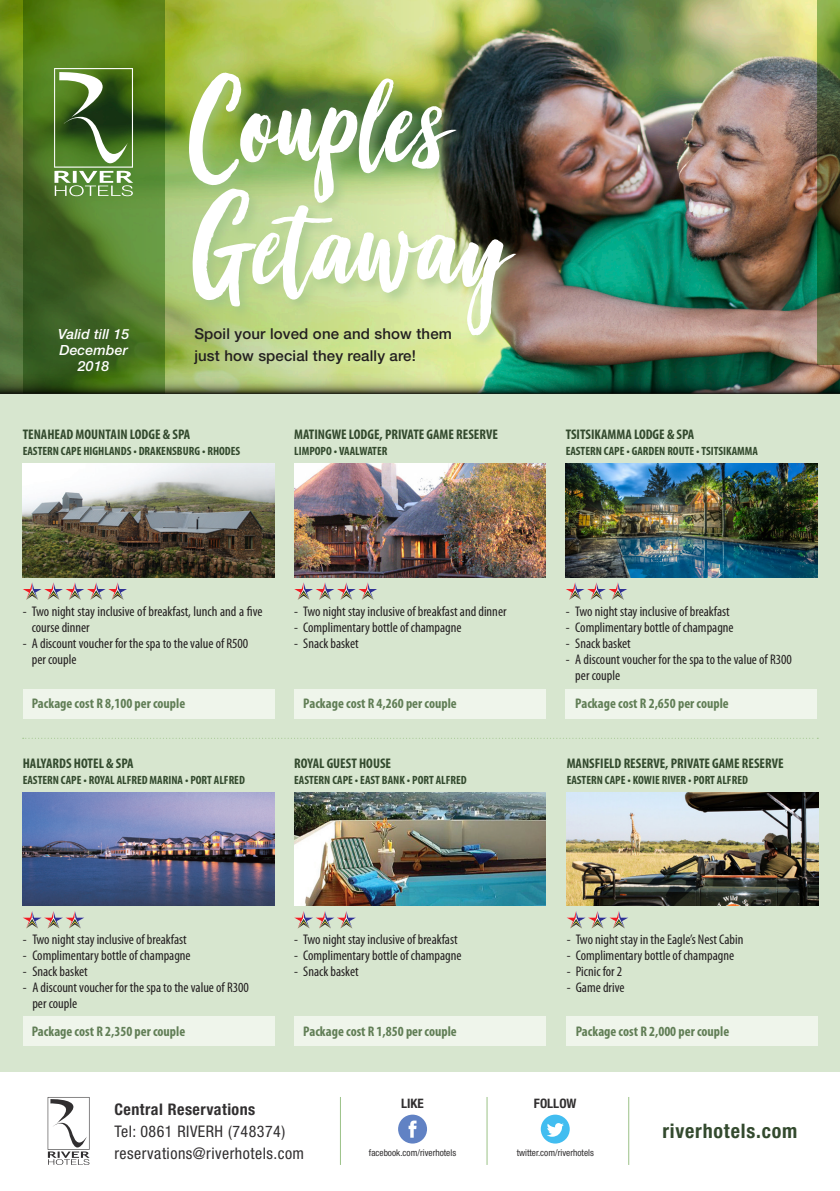
<style>
.page{position:relative;width:840px;height:1191px;background:#fff}
.page>*{position:absolute;margin:0;border:0;box-sizing:border-box;transform-origin:0 0}
.t1{font:132px "Good Vibes";color:#fff}
.t2{font:700 condensed 20px "Helvetica Neue LT Std";letter-spacing:.04em;color:#334a2e}
.t3{font:condensed 16px "Helvetica Neue LT Std";letter-spacing:.03em;color:#312f30}
.t4{font:700 condensed 16px "Helvetica Neue LT Std";letter-spacing:.03em;color:#312f30}
.t5{font:500 15px/22px "Helvetica Neue LT Std";letter-spacing:.01em;color:#231f20}
.t6{font:condensed 14px/16px "Myriad Pro";color:#231f20}
.t7{font:700 condensed 14px "Myriad Pro";color:#617e56}
.t8{font:700 condensed 14px "Myriad Pro";color:#334a2e}
.t9{font:italic 500 14px/16px "Helvetica Neue LT Std";letter-spacing:.01em;color:#fff;text-align:center}
.t10{font:700 condensed 13px "Helvetica Neue LT Std";color:#312f30}
.t11{font:700 condensed 12px "Myriad Pro";color:#334a2e}
.t12{font:condensed 9.4px "Helvetica Neue LT Std";color:#312f30}
</style>
<div class="page">
<img style="left:545px;top:0;width:294px;height:366px">
<img style="left:0;top:0;width:545px;height:366px">
<svg style="left:23px;top:0;width:141px;height:366px;background:#4d7623"></svg>
<svg style="left:816px;top:0;width:23px;height:364px;background:#4d6737"></svg>
<svg style="left:54px;top:68px;width:79px;height:128px;background:#64864b"></svg>
<div style="left:0;top:393px;width:839px;height:678px;background:#d7e6cf"></div>
<svg style="left:48px;top:1097px;width:42px;height:68px"></svg>
<div style="left:398px;top:1114px;width:29px;height:29px;background:#6182c4;border-radius:50%"></div>
<svg style="left:408px;top:1120px;width:8px;height:17px"></svg>
<div style="left:540px;top:1114px;width:29px;height:29px;background:#42bdf0;border-radius:50%"></div>
<svg style="left:547px;top:1123px;width:16px;height:13px"></svg>
<hr style="left:340px;top:1097px;width:1px;height:68px;background:#9bc287">
<hr style="left:486px;top:1097px;width:1px;height:68px;background:#9bc287">
<hr style="left:628px;top:1097px;width:1px;height:68px;background:#9bc287">
<img style="left:0;top:366px;width:839px;height:27px">
<div style="left:23px;top:688px;width:251px;height:30px;background:#eff5eb"></div>
<div style="left:23px;top:1016px;width:251px;height:30px;background:#eff5eb"></div>
<div style="left:294px;top:1016px;width:251px;height:30px;background:#eff5eb"></div>
<div style="left:566px;top:1016px;width:251px;height:30px;background:#eff5eb"></div>
<div style="left:294px;top:688px;width:251px;height:30px;background:#eff5eb"></div>
<div style="left:565px;top:688px;width:251px;height:30px;background:#eff5eb"></div>
<img style="left:23px;top:464px;width:251px;height:113px">
<img style="left:23px;top:792px;width:251px;height:114px">
<img style="left:294px;top:792px;width:251px;height:114px">
<img style="left:566px;top:792px;width:251px;height:114px">
<img style="left:294px;top:464px;width:251px;height:113px">
<svg style="left:23px;top:582px;width:104px;height:18px"></svg>
<svg style="left:23px;top:911px;width:61px;height:17px"></svg>
<svg style="left:294px;top:911px;width:61px;height:17px"></svg>
<svg style="left:567px;top:911px;width:61px;height:17px"></svg>
<svg style="left:294px;top:582px;width:83px;height:18px"></svg>
<svg style="left:566px;top:582px;width:61px;height:18px"></svg>
<svg style="left:23px;top:738px;width:791px;height:1px"></svg>
<img style="left:565px;top:464px;width:251px;height:113px">
<div style="left:185px;top:70px;width:344px;height:279px;background:#9bc287;opacity:.6"></div>
<p class="t9" style="left:58px;top:325px;width:73px">Valid till 15<br>December<br>2018</p>
<p class="t1" style="left:192px;top:61px;width:258px">Couples</p>
<p class="t1" style="left:192px;top:183px;width:316px">Getaway</p>
<p class="t5" style="left:194px;top:322px;width:259px">Spoil your loved one and show them just how special they really are!</p>
<p class="t8" style="left:23px;top:426px;width:169px">TENAHEAD MOUNTAIN LODGE &amp; SPA</p>
<p class="t11" style="left:23px;top:444px;width:219px">EASTERN CAPE HIGHLANDS • DRAKENSBURG • RHODES</p>
<p class="t8" style="left:294px;top:426px;width:205px">MATINGWE LODGE, PRIVATE GAME RESERVE</p>
<p class="t11" style="left:294px;top:444px;width:95px">LIMPOPO • VAALWATER</p>
<p class="t8" style="left:565px;top:426px;width:130px">TSITSIKAMMA LODGE &amp; SPA</p>
<p class="t11" style="left:565px;top:444px;width:194px">EASTERN CAPE • GARDEN ROUTE • TSITSIKAMMA</p>
<p class="t6" style="left:32px;top:603px;width:232px;text-indent:-9px">- Two night stay inclusive of breakfast, lunch and a five course dinner</p>
<p class="t6" style="left:23px;top:635px;width:227px">- A discount voucher for the spa to the value of R500</p>
<p class="t6" style="left:32px;top:651px;width:46px">per couple</p>
<p class="t7" style="left:32px;top:694px;width:155px">Package cost R 8,100 per couple</p>
<p class="t8" style="left:23px;top:754px;width:112px">HALYARDS HOTEL &amp; SPA</p>
<p class="t11" style="left:23px;top:772px;width:223px">EASTERN CAPE • ROYAL ALFRED MARINA • PORT ALFRED</p>
<p class="t6" style="left:294px;top:603px;width:214px">- Two night stay inclusive of breakfast and dinner</p>
<p class="t6" style="left:294px;top:619px;width:169px">- Complimentary bottle of champagne</p>
<p class="t6" style="left:294px;top:635px;width:66px">- Snack basket</p>
<p class="t7" style="left:303px;top:694px;width:155px">Package cost R 4,260 per couple</p>
<p class="t8" style="left:294px;top:754px;width:98px">ROYAL GUEST HOUSE</p>
<p class="t11" style="left:294px;top:772px;width:174px">EASTERN CAPE • EAST BANK • PORT ALFRED</p>
<p class="t6" style="left:565px;top:603px;width:165px">- Two night stay inclusive of breakfast</p>
<p class="t6" style="left:565px;top:619px;width:169px">- Complimentary bottle of champagne</p>
<p class="t6" style="left:565px;top:635px;width:67px">- Snack basket</p>
<p class="t6" style="left:565px;top:651px;width:227px">- A discount voucher for the spa to the value of R300</p>
<p class="t6" style="left:575px;top:667px;width:46px">per couple</p>
<p class="t7" style="left:575px;top:694px;width:155px">Package cost R 2,650 per couple</p>
<p class="t8" style="left:566px;top:754px;width:218px">MANSFIELD RESERVE, PRIVATE GAME RESERVE</p>
<p class="t11" style="left:566px;top:772px;width:183px">EASTERN CAPE • KOWIE RIVER • PORT ALFRED</p>
<p class="t6" style="left:23px;top:931px;width:165px">- Two night stay inclusive of breakfast</p>
<p class="t6" style="left:23px;top:947px;width:169px">- Complimentary bottle of champagne</p>
<p class="t6" style="left:23px;top:963px;width:67px">- Snack basket</p>
<p class="t6" style="left:23px;top:979px;width:227px">- A discount voucher for the spa to the value of R300</p>
<p class="t6" style="left:32px;top:995px;width:46px">per couple</p>
<p class="t7" style="left:32px;top:1022px;width:155px">Package cost R 2,350 per couple</p>
<p class="t6" style="left:294px;top:931px;width:165px">- Two night stay inclusive of breakfast</p>
<p class="t6" style="left:294px;top:947px;width:169px">- Complimentary bottle of champagne</p>
<p class="t6" style="left:294px;top:963px;width:66px">- Snack basket</p>
<p class="t7" style="left:303px;top:1022px;width:155px">Package cost R 1,850 per couple</p>
<p class="t6" style="left:566px;top:931px;width:178px">- Two night stay in the Eagle’s Nest Cabin</p>
<p class="t6" style="left:566px;top:947px;width:169px">- Complimentary bottle of champagne</p>
<p class="t6" style="left:566px;top:963px;width:57px">- Picnic for 2</p>
<p class="t6" style="left:566px;top:979px;width:59px">- Game drive</p>
<p class="t7" style="left:575px;top:1022px;width:155px">Package cost R 2,000 per couple</p>
<p class="t4" style="left:114px;top:1099px;width:142px">Central Reservations</p>
<p class="t3" style="left:114px;top:1121px;width:172px">Tel: 0861 RIVERH (748374)</p>
<p class="t3" style="left:114px;top:1143px;width:191px">reservations@riverhotels.com</p>
<p class="t10" style="left:401px;top:1095px;width:24px">LIKE</p>
<p class="t10" style="left:533px;top:1095px;width:44px">FOLLOW</p>
<p class="t12" style="left:369px;top:1147px;width:89px">facebook.com/riverhotels</p>
<p class="t12" style="left:516px;top:1147px;width:79px">twitter.com/riverhotels</p>
<p class="t2" style="left:662px;top:1118px;width:136px">riverhotels.com</p>
</div>
